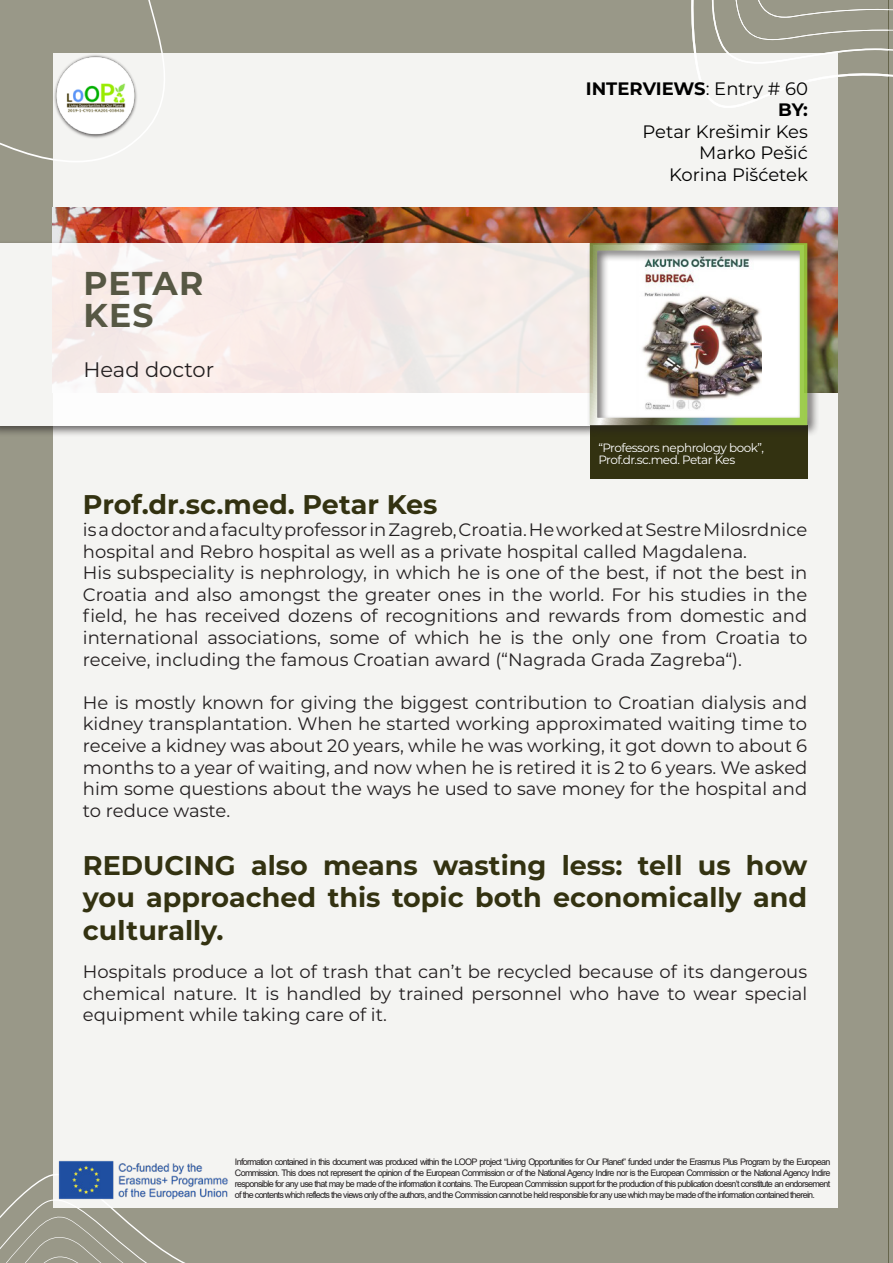
<style>
.page{position:relative;width:893px;height:1263px;background:#fff}
.page>*{position:absolute;margin:0;border:0;box-sizing:border-box;transform-origin:0 0}
.t1{font:700 33px "Montserrat";letter-spacing:.04em;color:#575844}
.t2{font:700 27px/32.4px "Montserrat";color:#333211;text-align:justify}
.t3{font:21px "Montserrat";color:#231f20}
.t4{font:18px/21.6px "Montserrat";color:#231f20;text-align:justify}
.t5{font:18px "Montserrat";color:#000}
.t6{font:700 18px "Montserrat";color:#000}
.t7{font:12px "Montserrat";letter-spacing:-.04em;color:#fff}
.t8{font:9px/10.9px "Arial";letter-spacing:-.08em;color:#231f20;text-align:justify}
.s1{font-weight:400}
</style>
<div class="page">
<div style="left:0;top:0;width:889px;height:1263px;background:#999888"></div>
<svg style="left:0;top:1174px;width:185px;height:89px"></svg>
<div style="left:53px;top:53px;width:785px;height:1155px;background:#f4f4f2"></div>
<svg style="left:0;top:0;width:165px;height:162px"></svg>
<hr style="left:889px;top:0;width:4px;height:1263px;background:#999888">
<svg style="left:691px;top:0;width:202px;height:108px"></svg>
<img style="left:54px;top:1160px;width:174px;height:41px">
<div style="left:590px;top:425px;width:217px;height:54px;background:#333211"></div>
<img style="left:53px;top:207px;width:785px;height:185px">
<div style="left:0;top:239px;width:603px;height:199px;background:#231f20;opacity:.75"></div>
<svg style="left:0;top:243px;width:586px;height:182px;fill:#f7ede9"></svg>
<div style="left:586px;top:239px;width:233px;height:199px;background:#231f20;opacity:.75"></div>
<div style="left:590px;top:243px;width:217px;height:182px;border:8px solid #fff"></div>
<p class="t1" style="left:83px;top:260px;width:122px">PETAR</p>
<p class="t1" style="left:83px;top:291px;width:72px">KES</p>
<p class="t3" style="left:83px;top:355px;width:132px">Head doctor</p>
<p class="t6" style="left:586px;top:75px;width:224px">INTERVIEWS<span class="s1">: Entry # 60</span></p>
<p class="t6" style="left:778px;top:97px;width:31px">BY:</p>
<p class="t5" style="left:642px;top:119px;width:167px">Petar Krešimir Kes</p>
<p class="t5" style="left:699px;top:141px;width:110px">Marko Pešić</p>
<p class="t5" style="left:669px;top:162px;width:140px">Korina Pišćetek</p>
<p class="t7" style="left:598px;top:440px;width:167px">“Professors nephrology book”,</p>
<p class="t7" style="left:598px;top:452px;width:138px">Prof.dr.sc.med. Petar Kes</p>
<p class="t2" style="left:83px;top:487px;width:356px">Prof.dr.sc.med. Petar Kes</p>
<p class="t4" style="left:83px;top:518px;width:726px">is a doctor and a faculty professor in Zagreb, Croatia. He worked at Sestre Milosrdnice hospital and Rebro hospital as well as a private hospital called Magdalena.</p>
<p class="t4" style="left:83px;top:561px;width:726px">His subspeciality is nephrology, in which he is one of the best, if not the best in Croatia and also amongst the greater ones in the world. For his studies in the field, he has received dozens of recognitions and rewards from domestic and international associations, some of which he is the only one from Croatia to receive, including the famous Croatian award (“Nagrada Grada Zagreba“).</p>
<p class="t4" style="left:83px;top:691px;width:726px">He is mostly known for giving the biggest contribution to Croatian dialysis and kidney transplantation. When he started working approximated waiting time to receive a kidney was about 20 years, while he was working, it got down to about 6 months to a year of waiting, and now when he is retired it is 2 to 6 years. We asked him some questions about the ways he used to save money for the hospital and to reduce waste.</p>
<p class="t2" style="left:83px;top:848px;width:726px">REDUCING also means wasting less: tell us how you approached this topic both economically and culturally.</p>
<p class="t4" style="left:83px;top:960px;width:726px">Hospitals produce a lot of trash that can’t be recycled because of its dangerous chemical nature. It is handled by trained personnel who have to wear special equipment while taking care of it.</p>
<p class="t8" style="left:235px;top:1156px;width:597px">Information contained in this document was produced within the LOOP project “Living Opportunities for Our Planet” funded under the Erasmus Plus Program by the European Commission. This does not represent the opinion of the European Commission or of the National Agency Indire nor is the European Commission or the National Agency Indire responsible for any use that may be made of the information it contains. The European Commission support for the production of this publication doesn’t constitute an endorsement of the contents which reflects the views only of the authors, and the Commission cannot be held responsible for any use which may be made of the information contained therein.</p>
</div>
